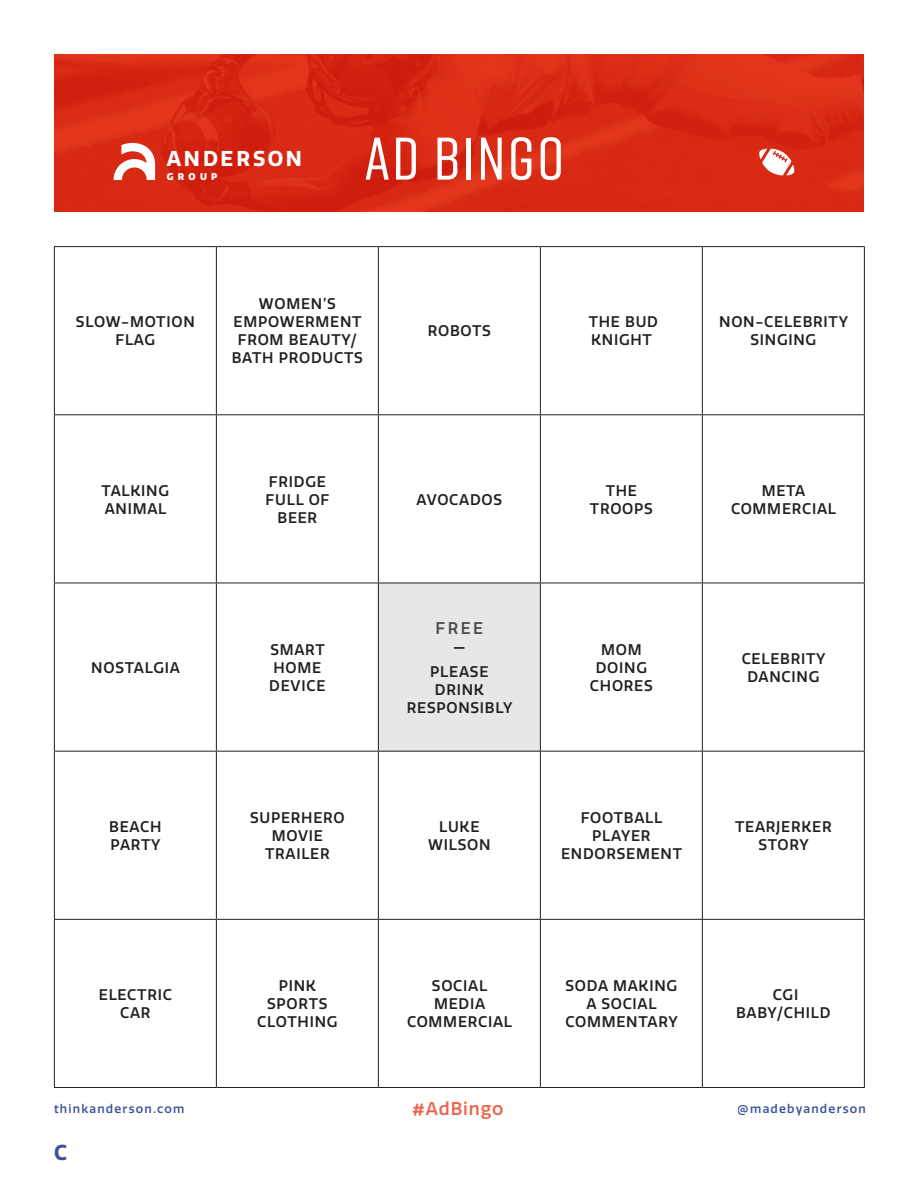
<style>
.page{position:relative;width:918px;height:1188px;background:#fff}
.page>*{position:absolute;margin:0;border:0;box-sizing:border-box;transform-origin:0 0}
.t1{font:500 60px "Rift";letter-spacing:.04em;color:#fff}
.t2{font:700 21px "Quatro";color:#253f8e}
.t3{font:700 20.85px "Quatro";letter-spacing:.12em;color:#fff}
.t4{font:500 18px "Quatro";letter-spacing:.05em;color:#ed5136}
.t5{font:500 16.5px "Quatro";color:#4b4c4d}
.t6{font:500 15px/18px "Quatro";letter-spacing:.05em;color:#231f20;text-align:center}
.t7{font:500 12px "Quatro";letter-spacing:.1em;color:#253f8e}
.t8{font:900 9.45px "Quatro";letter-spacing:.45em;color:#fff}
</style>
<div class="page">
<div style="left:378px;top:583px;width:162px;height:168px;background:#e6e7e9"></div>
<hr style="left:54px;top:246px;width:162px;height:1px;background:#231f20">
<hr style="left:54px;top:247px;width:1px;height:167px;background:#231f20">
<hr style="left:216px;top:246px;width:162px;height:1px;background:#231f20">
<hr style="left:216px;top:247px;width:1px;height:167px;background:#231f20">
<hr style="left:378px;top:246px;width:162px;height:1px;background:#231f20">
<hr style="left:378px;top:247px;width:1px;height:167px;background:#231f20">
<hr style="left:540px;top:246px;width:162px;height:1px;background:#231f20">
<hr style="left:540px;top:247px;width:1px;height:167px;background:#231f20">
<hr style="left:702px;top:246px;width:163px;height:1px;background:#231f20">
<hr style="left:702px;top:247px;width:1px;height:167px;background:#231f20">
<hr style="left:864px;top:247px;width:1px;height:167px;background:#231f20">
<hr style="left:54px;top:414px;width:162px;height:1px;background:#231f20">
<hr style="left:54px;top:415px;width:1px;height:168px;background:#231f20">
<hr style="left:216px;top:414px;width:162px;height:1px;background:#231f20">
<hr style="left:216px;top:415px;width:1px;height:168px;background:#231f20">
<hr style="left:378px;top:414px;width:162px;height:1px;background:#231f20">
<hr style="left:378px;top:415px;width:1px;height:168px;background:#231f20">
<hr style="left:540px;top:414px;width:162px;height:1px;background:#231f20">
<hr style="left:540px;top:415px;width:1px;height:168px;background:#231f20">
<hr style="left:702px;top:414px;width:163px;height:1px;background:#231f20">
<hr style="left:702px;top:415px;width:1px;height:168px;background:#231f20">
<hr style="left:864px;top:415px;width:1px;height:168px;background:#231f20">
<hr style="left:54px;top:583px;width:162px;height:1px;background:#231f20">
<hr style="left:54px;top:583px;width:1px;height:168px;background:#231f20">
<hr style="left:216px;top:583px;width:162px;height:1px;background:#231f20">
<hr style="left:216px;top:583px;width:1px;height:168px;background:#231f20">
<hr style="left:378px;top:583px;width:162px;height:1px;background:#231f20">
<hr style="left:378px;top:583px;width:1px;height:168px;background:#231f20">
<hr style="left:540px;top:583px;width:162px;height:1px;background:#231f20">
<hr style="left:540px;top:583px;width:1px;height:168px;background:#231f20">
<hr style="left:702px;top:583px;width:163px;height:1px;background:#231f20">
<hr style="left:702px;top:583px;width:1px;height:168px;background:#231f20">
<hr style="left:864px;top:583px;width:1px;height:168px;background:#231f20">
<hr style="left:54px;top:751px;width:162px;height:1px;background:#231f20">
<hr style="left:54px;top:752px;width:1px;height:167px;background:#231f20">
<hr style="left:216px;top:751px;width:162px;height:1px;background:#231f20">
<hr style="left:216px;top:752px;width:1px;height:167px;background:#231f20">
<hr style="left:378px;top:751px;width:162px;height:1px;background:#231f20">
<hr style="left:378px;top:752px;width:1px;height:167px;background:#231f20">
<hr style="left:540px;top:751px;width:162px;height:1px;background:#231f20">
<hr style="left:540px;top:752px;width:1px;height:167px;background:#231f20">
<hr style="left:702px;top:751px;width:163px;height:1px;background:#231f20">
<hr style="left:702px;top:752px;width:1px;height:167px;background:#231f20">
<hr style="left:864px;top:752px;width:1px;height:167px;background:#231f20">
<hr style="left:54px;top:919px;width:162px;height:1px;background:#231f20">
<hr style="left:54px;top:920px;width:1px;height:167px;background:#231f20">
<hr style="left:216px;top:919px;width:162px;height:1px;background:#231f20">
<hr style="left:216px;top:920px;width:1px;height:167px;background:#231f20">
<hr style="left:378px;top:919px;width:162px;height:1px;background:#231f20">
<hr style="left:378px;top:920px;width:1px;height:167px;background:#231f20">
<hr style="left:540px;top:919px;width:162px;height:1px;background:#231f20">
<hr style="left:540px;top:920px;width:1px;height:167px;background:#231f20">
<hr style="left:702px;top:919px;width:163px;height:1px;background:#231f20">
<hr style="left:702px;top:920px;width:1px;height:167px;background:#231f20">
<hr style="left:864px;top:920px;width:1px;height:167px;background:#231f20">
<hr style="left:54px;top:1087px;width:162px;height:1px;background:#231f20">
<hr style="left:216px;top:1087px;width:162px;height:1px;background:#231f20">
<hr style="left:378px;top:1087px;width:162px;height:1px;background:#231f20">
<hr style="left:540px;top:1087px;width:162px;height:1px;background:#231f20">
<hr style="left:702px;top:1087px;width:163px;height:1px;background:#231f20">
<img style="left:54px;top:54px;width:810px;height:158px">
<svg style="left:759px;top:149px;width:36px;height:27px"></svg>
<svg style="left:114px;top:143px;width:41px;height:37px"></svg>
<p class="t3" style="left:167px;top:146px;width:137px">ANDERSON</p>
<p class="t8" style="left:167px;top:171px;width:52px">GROUP</p>
<p class="t1" style="left:364px;top:116px;width:201px">AD BINGO</p>
<p class="t6" style="left:76px;top:313px;width:120px">SLOW-MOTION<br>FLAG</p>
<p class="t6" style="left:259px;top:295px;width:78px">WOMEN’S</p>
<p class="t6" style="left:232px;top:313px;width:132px">EMPOWERMENT<br>FROM BEAUTY/<br>BATH PRODUCTS</p>
<p class="t6" style="left:428px;top:322px;width:65px">ROBOTS</p>
<p class="t6" style="left:589px;top:313px;width:71px">THE BUD</p>
<p class="t6" style="left:591px;top:331px;width:62px">KNIGHT</p>
<p class="t6" style="left:719px;top:313px;width:130px">NON-CELEBRITY<br>SINGING</p>
<p class="t6" style="left:102px;top:482px;width:69px;text-align:left">TALKING<br>ANIMAL</p>
<p class="t6" style="left:266px;top:473px;width:65px">FRIDGE<br>FULL OF<br>BEER</p>
<p class="t6" style="left:91px;top:659px;width:90px">NOSTALGIA</p>
<p class="t6" style="left:109px;top:818px;width:54px">BEACH</p>
<p class="t6" style="left:111px;top:836px;width:51px">PARTY</p>
<p class="t6" style="left:269px;top:641px;width:58px;text-align:left">SMART<br>HOME<br>DEVICE</p>
<p class="t6" style="left:250px;top:809px;width:96px">SUPERHERO</p>
<p class="t6" style="left:272px;top:827px;width:53px">MOVIE</p>
<p class="t6" style="left:265px;top:845px;width:66px">TRAILER</p>
<p class="t6" style="left:417px;top:491px;width:87px">AVOCADOS</p>
<p class="t6" style="left:590px;top:482px;width:64px">THE<br>TROOPS</p>
<p class="t6" style="left:731px;top:482px;width:107px">META<br>COMMERCIAL</p>
<p class="t5" style="left:436px;top:619px;width:49px">FREE</p>
<p class="t6" style="left:453px;top:638px;width:14px">—</p>
<p class="t6" style="left:430px;top:663px;width:60px">PLEASE</p>
<p class="t6" style="left:407px;top:681px;width:107px">DRINK<br>RESPONSIBLY</p>
<p class="t6" style="left:439px;top:818px;width:42px">LUKE</p>
<p class="t6" style="left:428px;top:836px;width:64px">WILSON</p>
<p class="t6" style="left:590px;top:641px;width:64px">MOM<br>DOING<br>CHORES</p>
<p class="t6" style="left:742px;top:650px;width:85px">CELEBRITY<br>DANCING</p>
<p class="t6" style="left:561px;top:809px;width:122px">FOOTBALL<br>PLAYER<br>ENDORSEMENT</p>
<p class="t6" style="left:735px;top:818px;width:98px">TEARJERKER</p>
<p class="t6" style="left:758px;top:836px;width:52px">STORY</p>
<p class="t6" style="left:99px;top:986px;width:75px">ELECTRIC</p>
<p class="t6" style="left:120px;top:1004px;width:32px">CAR</p>
<p class="t6" style="left:257px;top:977px;width:82px">PINK<br>SPORTS<br>CLOTHING</p>
<p class="t6" style="left:407px;top:977px;width:107px">SOCIAL<br>MEDIA<br>COMMERCIAL</p>
<p class="t6" style="left:566px;top:977px;width:113px">SODA MAKING</p>
<p class="t6" style="left:586px;top:995px;width:72px">A SOCIAL</p>
<p class="t6" style="left:566px;top:1013px;width:114px">COMMENTARY</p>
<p class="t6" style="left:773px;top:986px;width:27px">CGI</p>
<p class="t6" style="left:736px;top:1004px;width:96px">BABY/CHILD</p>
<p class="t7" style="left:54px;top:1102px;width:132px">thinkanderson.com</p>
<p class="t4" style="left:412px;top:1098px;width:93px">#AdBingo</p>
<p class="t7" style="left:738px;top:1102px;width:130px">@madebyanderson</p>
<h2 class="t2" style="left:54px;top:1140px;width:14px">C</h2>
</div>
